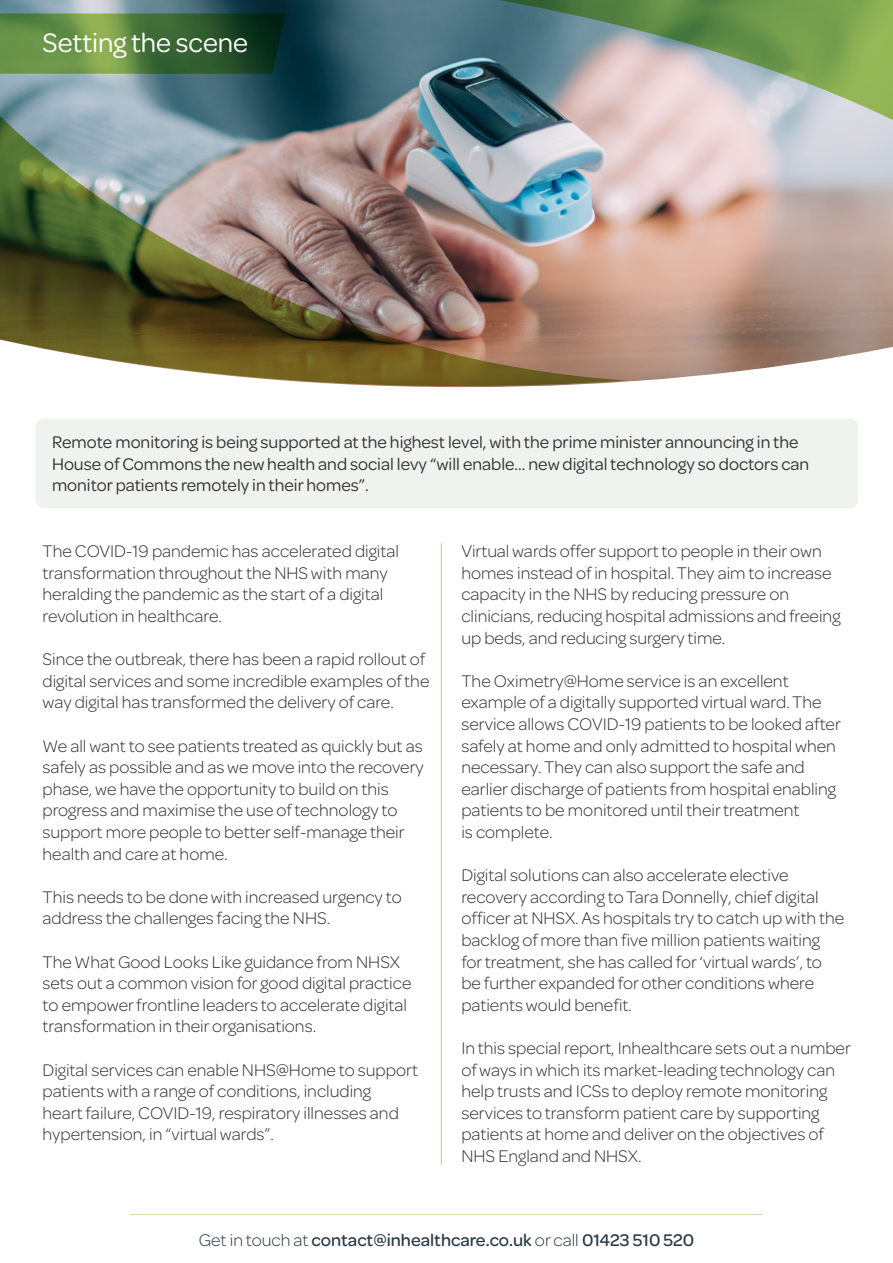
<style>
.page{position:relative;width:893px;height:1263px;background:#fff}
.page>*{position:absolute;margin:0;border:0;box-sizing:border-box;transform-origin:0 0}
.t1{font:28.5px "Omnes";color:#fff}
.t2{font:300 18px/21.6px "Omnes";color:#333}
.t3{font:18px/21.6px "Omnes";color:#333}
.t4{font:500 18px "Omnes";color:#293c44}
.s1{font-weight:300}
</style>
<div class="page">
<hr style="left:441px;top:544px;width:1px;height:620px;background:#add461">
<hr style="left:130px;top:1214px;width:632px;height:1px;background:#97cd6e">
<img style="left:0;top:0;width:893px;height:387px">
<img style="left:0;top:102px;width:625px;height:284px">
<svg style="left:213px;top:0;width:680px;height:179px;background:#879790"></svg>
<svg style="left:0;top:14px;width:285px;height:60px;background:#49723a"></svg>
<div style="left:36px;top:419px;width:822px;height:89px;background:#eef3f0;border-radius:9px"></div>
<p class="t1" style="left:43px;top:23px;width:207px">Setting the scene</p>
<p class="t3" style="left:52px;top:430px;width:759px">Remote monitoring is being supported at the highest level, with the prime minister announcing in the<br>House of Commons the new health and social levy “will enable... new digital technology so doctors can monitor patients remotely in their homes”.</p>
<p class="t2" style="left:43px;top:539px;width:358px">The COVID-19 pandemic has accelerated digital transformation throughout the NHS with many heralding the pandemic as the start of a digital revolution in healthcare.</p>
<p class="t2" style="left:43px;top:647px;width:388px">Since the outbreak, there has been a rapid rollout of digital services and some incredible examples of the way digital has transformed the delivery of care.</p>
<p class="t2" style="left:43px;top:734px;width:383px">We all want to see patients treated as quickly but as safely as possible and as we move into the recovery phase, we have the opportunity to build on this progress and maximise the use of technology to support more people to better self-manage their health and care at home.</p>
<p class="t2" style="left:43px;top:885px;width:361px">This needs to be done with increased urgency to address the challenges facing the NHS.</p>
<p class="t2" style="left:43px;top:950px;width:370px">The What Good Looks Like guidance from NHSX sets out a common vision for good digital practice to empower frontline leaders to accelerate digital transformation in their organisations.</p>
<p class="t2" style="left:43px;top:1058px;width:377px">Digital services can enable NHS@Home to support patients with a range of conditions, including<br>heart failure, COVID-19, respiratory illnesses and hypertension, in “virtual wards”.</p>
<p class="t2" style="left:461px;top:539px;width:381px">Virtual wards offer support to people in their own homes instead of in hospital. They aim to increase capacity in the NHS by reducing pressure on clinicians, reducing hospital admissions and freeing up beds, and reducing surgery time.</p>
<p class="t2" style="left:461px;top:669px;width:381px">The Oximetry@Home service is an excellent example of a digitally supported virtual ward. The service allows COVID-19 patients to be looked after safely at home and only admitted to hospital when necessary. They can also support the safe and earlier discharge of patients from hospital enabling patients to be monitored until their treatment<br>is complete.</p>
<p class="t2" style="left:461px;top:863px;width:384px">Digital solutions can also accelerate elective recovery according to Tara Donnelly, chief digital officer at NHSX. As hospitals try to catch up with the backlog of more than five million patients waiting for treatment, she has called for ‘virtual wards’, to be further expanded for other conditions where patients would benefit.</p>
<p class="t2" style="left:461px;top:1036px;width:391px">In this special report, Inhealthcare sets out a number of ways in which its market-leading technology can help trusts and ICSs to deploy remote monitoring services to transform patient care by supporting patients at home and deliver on the objectives of NHS England and NHSX.</p>
<p class="t4" style="left:199px;top:1228px;width:497px"><span class="s1">Get in touch at</span> contact@inhealthcare.co.uk <span class="s1">or call</span> 01423 510 520</p>
</div>
